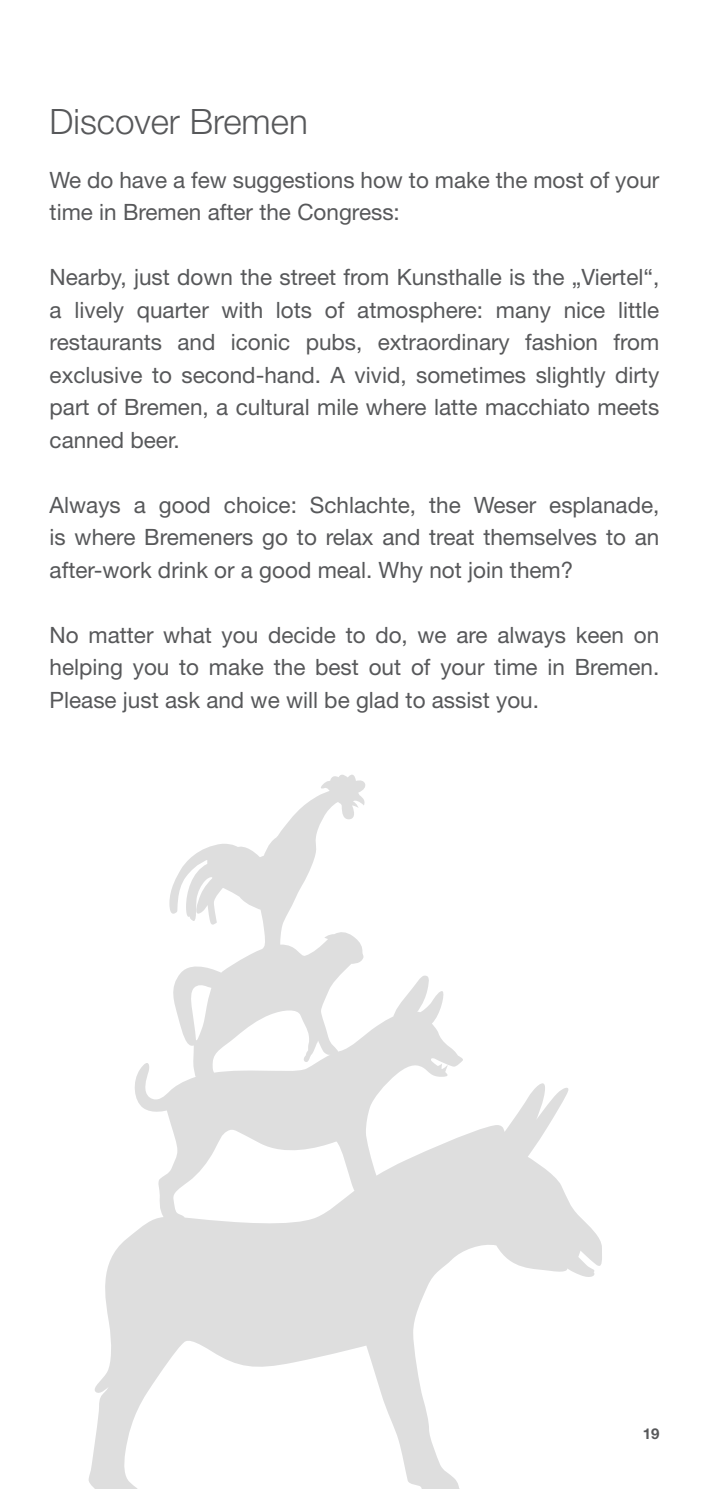
<style>
.page{position:relative;width:709px;height:1489px;background:#fff}
.page>*{position:absolute;margin:0;border:0;box-sizing:border-box;transform-origin:0 0}
.t1{font:300 35px "Helvetica Neue LT";color:#57585a}
.t2{font:22.5px/32.5px "Helvetica Neue LT";color:#57585a;text-align:justify}
.t3{font:700 15px "Helvetica Neue LT";color:#57585a}
</style>
<div class="page">
<svg style="left:89px;top:775px;width:513px;height:713px"></svg>
<h1 class="t1" style="left:50px;top:100px;width:260px">Discover Bremen</h1>
<p class="t2" style="left:50px;top:163px;width:611px">We do have a few suggestions how to make the most of your time in Bremen after the Congress:</p>
<p class="t2" style="left:50px;top:261px;width:611px">Nearby, just down the street from Kunsthalle is the „Viertel“, a lively quarter with lots of atmosphere: many nice little restaurants and iconic pubs, extraordinary fashion from exclusive to second-hand. A vivid, sometimes slightly dirty part of Bremen, a cultural mile where latte macchiato meets canned beer.</p>
<p class="t2" style="left:50px;top:488px;width:611px">Always a good choice: Schlachte, the Weser esplanade, is where Bremeners go to relax and treat themselves to an after-work drink or a good meal. Why not join them?</p>
<p class="t2" style="left:50px;top:618px;width:611px">No matter what you decide to do, we are always keen on helping you to make the best out of your time in Bremen.<br>Please just ask and we will be glad to assist you.</p>
<p class="t3" style="left:642px;top:1424px;width:18px">19</p>
</div>
